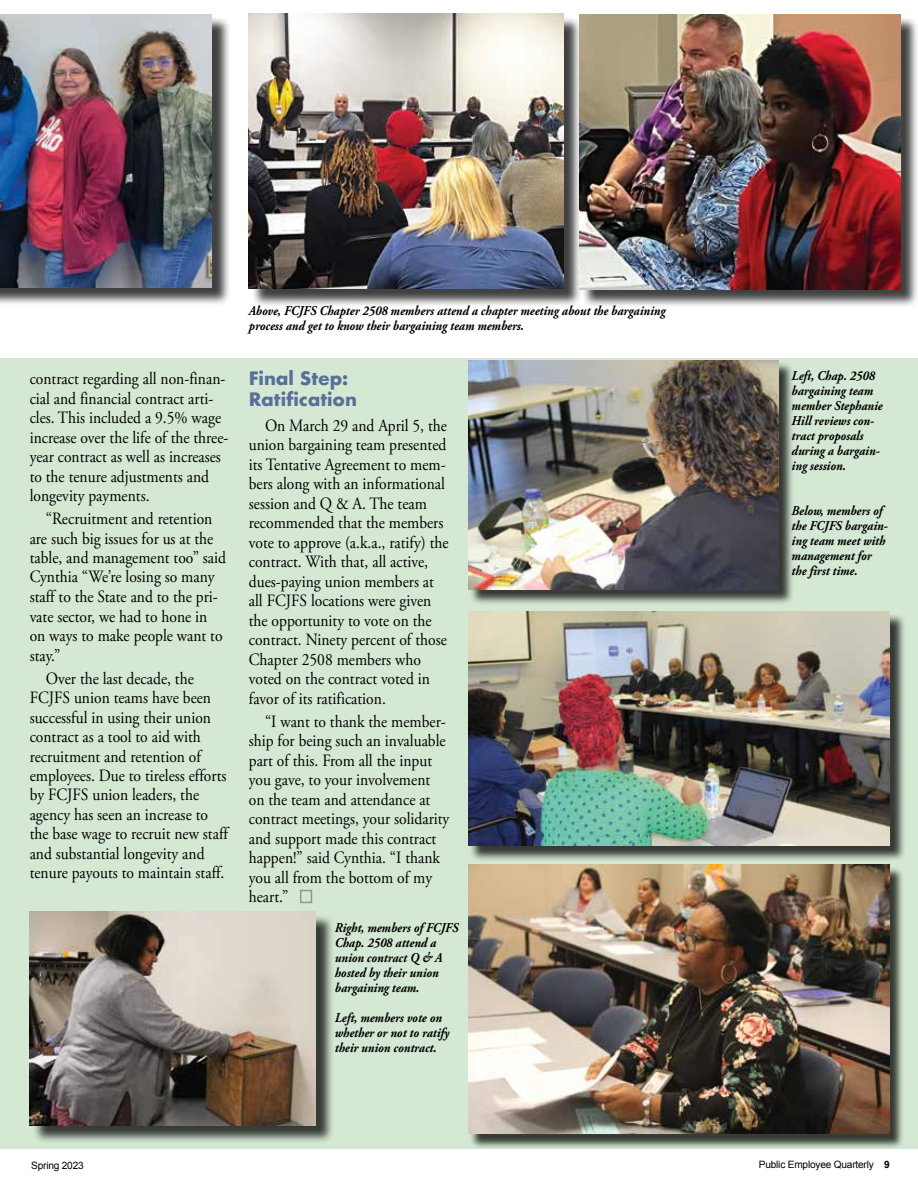
<style>
.page{position:relative;width:918px;height:1188px;background:#fff}
.page>*{position:absolute;margin:0;border:0;box-sizing:border-box;transform-origin:0 0}
.t1{font:700 18px/21px "Futura";color:#586f99}
.t2{font:17.25px/19.5px "Adobe Garamond Pro";color:#000;scale:.9 1}
.t3{font:italic 700 13.5px/15px "Adobe Garamond Pro";color:#000;scale:.9 1}
.t4{font:10.2px "Arial";letter-spacing:-.02em;color:#000}
.s1{color:#939598}
.s2{font-weight:700}
</style>
<div class="page">
<div style="left:0;top:359px;width:918px;height:790px;background:#d5e8d3"></div>
<div style="left:0;top:16px;width:231px;height:290px;background:#000;opacity:.75"></div>
<img style="left:0;top:14px;width:212px;height:273px">
<div style="left:251px;top:16px;width:332px;height:291px;background:#000;opacity:.75"></div>
<img style="left:249px;top:14px;width:315px;height:274px">
<div style="left:581px;top:16px;width:337px;height:292px;background:#000;opacity:.75"></div>
<img style="left:579px;top:14px;width:321px;height:275px">
<div style="left:470px;top:362px;width:325px;height:243px;background:#000;opacity:.75"></div>
<img style="left:468px;top:360px;width:310px;height:229px">
<div style="left:470px;top:613px;width:436px;height:249px;background:#000;opacity:.75"></div>
<img style="left:468px;top:611px;width:422px;height:235px">
<div style="left:469px;top:866px;width:436px;height:283px;background:#000;opacity:.75"></div>
<img style="left:468px;top:865px;width:422px;height:269px">
<div style="left:32px;top:914px;width:302px;height:230px;background:#000;opacity:.75"></div>
<img style="left:30px;top:912px;width:285px;height:213px">
<p class="t2" style="left:30px;top:369px;width:222px">contract regarding all non-finan&shy;cial and financial contract arti&shy;cles. This included a 9.5% wage increase over the life of the three&shy;year contract as well as increases to the tenure adjustments and longevity payments.</p>
<p class="t2" style="left:30px;top:509px;width:220px;text-indent:16px">“Recruitment and retention are such big issues for us at the table, and management too” said<br>Cynthia “We’re losing so many staff to the State and to the pri&shy;vate sector, we had to hone in on ways to make people want to stay.”</p>
<p class="t2" style="left:30px;top:669px;width:222px;text-indent:16px">Over the last decade, the<br>FCJFS union teams have been successful in using their union contract as a tool to aid with recruitment and retention of employees. Due to tireless efforts by FCJFS union leaders, the agency has seen an increase to the base wage to recruit new staff and substantial longevity and tenure payouts to maintain staff.</p>
<p class="t3" style="left:249px;top:304px;width:464px">Above, FCJFS Chapter 2508 members attend a chapter meeting about the bargaining process and get to know their bargaining team members.</p>
<p class="t1" style="left:249px;top:367px;width:110px">Final Step:<br>Ratification</p>
<p class="t2" style="left:249px;top:416px;width:224px;text-indent:16px">On March 29 and April 5, the union bargaining team presented its Tentative Agreement to mem&shy;bers along with an informational session and Q &amp; A. The team recommended that the members vote to approve (a.k.a., ratify) the contract. With that, all active, dues-paying union members at all FCJFS locations were given the opportunity to vote on the contract. Ninety percent of those<br>Chapter 2508 members who voted on the contract voted in favor of its ratification.</p>
<p class="t2" style="left:249px;top:712px;width:224px;text-indent:16px">“I want to thank the member&shy;ship for being such an invaluable part of this. From all the input you gave, to your involvement on the team and attendance at contract meetings, your solidarity and support made this contract happen!” said Cynthia. “I thank you all from the bottom of my heart.” <span class="s1">■</span></p>
<p class="t3" style="left:335px;top:921px;width:139px">Right, members of FCJFS<br>Chap. 2508 attend a union contract Q &amp; A hosted by their union bargaining team.</p>
<p class="t3" style="left:335px;top:1011px;width:129px">Left, members vote on whether or not to ratify their union contract.</p>
<p class="t3" style="left:792px;top:369px;width:103px">Left, Chap. 2508 bargaining team member Stephanie<br>Hill reviews con&shy;tract proposals during a bargain&shy;ing session.</p>
<p class="t3" style="left:792px;top:504px;width:108px">Below, members of the FCJFS bargain&shy;ing team meet with management for the first time.</p>
<p class="t4" style="left:31px;top:1158px;width:54px">Spring 2023</p>
<p class="t4" style="left:759px;top:1157px;width:132px">Public Employee Quarterly <span class="s2">9</span></p>
</div>
